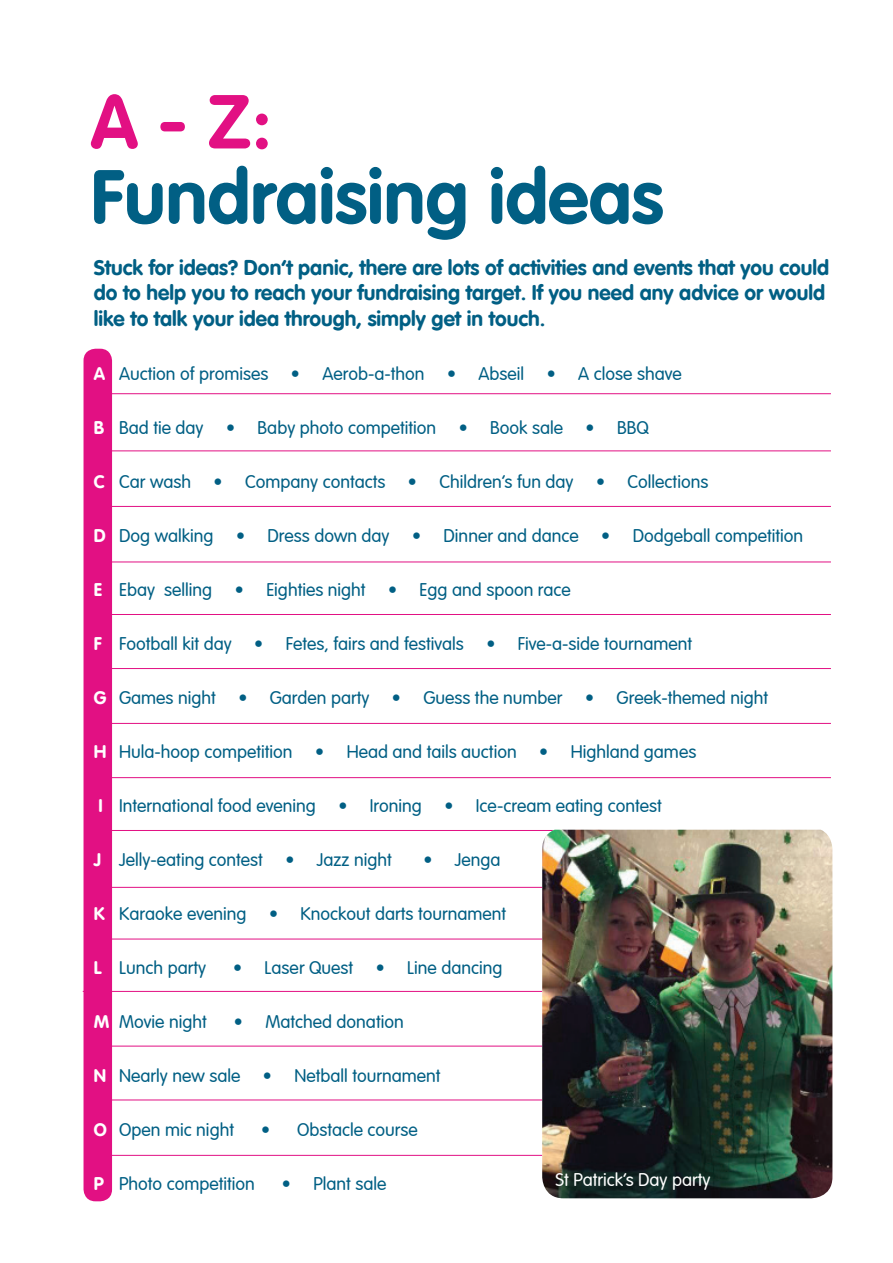
<style>
.page{position:relative;width:893px;height:1263px;background:#fff}
.page>*{position:absolute;margin:0;border:0;box-sizing:border-box;transform-origin:0 0}
.t1{font:700 75px "VAG Rounded LT Com";color:#015f84}
.t2{font:700 75px "VAG Rounded LT Com";color:#e21083}
.t3{font:700 21px/25.5px "VAG Rounded LT Com";color:#015f84}
.t4{font:300 18px "VAG Rounded LT Com";color:#015f84}
.t5{font:300 18px "VAG Rounded LT Com";color:#fff}
.s1{font-weight:700;color:#fff}
</style>
<div class="page">
<div style="left:84px;top:349px;width:28px;height:852px;background:#e21083;border-radius:12px"></div>
<hr style="left:89px;top:393px;width:742px;height:1px;background:#e21083">
<hr style="left:90px;top:450px;width:741px;height:1px;background:#e21083">
<hr style="left:92px;top:506px;width:739px;height:1px;background:#e21083">
<hr style="left:92px;top:562px;width:739px;height:1px;background:#e21083">
<hr style="left:92px;top:614px;width:739px;height:1px;background:#e21083">
<hr style="left:92px;top:668px;width:739px;height:1px;background:#e21083">
<hr style="left:93px;top:723px;width:738px;height:1px;background:#e21083">
<hr style="left:92px;top:777px;width:739px;height:1px;background:#e21083">
<hr style="left:89px;top:830px;width:698px;height:1px;background:#e21083">
<hr style="left:90px;top:887px;width:741px;height:1px;background:#e21083">
<hr style="left:98px;top:939px;width:733px;height:1px;background:#e21083">
<hr style="left:83px;top:991px;width:560px;height:1px;background:#e21083">
<hr style="left:85px;top:1046px;width:560px;height:1px;background:#e21083">
<hr style="left:86px;top:1099px;width:560px;height:1px;background:#e21083">
<hr style="left:86px;top:1155px;width:560px;height:1px;background:#e21083">
<img style="left:542px;top:830px;width:290px;height:368px">
<h1 class="t2" style="left:91px;top:75px;width:183px">A - Z:</h1>
<h1 class="t1" style="left:91px;top:150px;width:574px">Fundraising ideas</h1>
<p class="t3" style="left:94px;top:255px;width:737px">Stuck for ideas? Don’t panic, there are lots of activities and events that you could do to help you to reach your fundraising target. If you need any advice or would like to talk your idea through, simply get in touch.</p>
<p class="t4" style="left:94px;top:363px;width:176px"><span class="s1">A</span> Auction of promises</p>
<p class="t4" style="left:291px;top:363px;width:135px">• Aerob-a-thon</p>
<p class="t4" style="left:447px;top:363px;width:79px">• Abseil</p>
<p class="t4" style="left:547px;top:363px;width:136px">• A close shave</p>
<p class="t4" style="left:94px;top:417px;width:111px"><span class="s1">B</span> Bad tie day</p>
<p class="t4" style="left:226px;top:417px;width:212px">• Baby photo competition</p>
<p class="t4" style="left:459px;top:417px;width:106px">• Book sale</p>
<p class="t4" style="left:586px;top:417px;width:65px">• BBQ</p>
<p class="t4" style="left:94px;top:471px;width:99px"><span class="s1">C</span> Car wash</p>
<p class="t4" style="left:214px;top:471px;width:173px">• Company contacts</p>
<p class="t4" style="left:408px;top:471px;width:167px">• Children’s fun day</p>
<p class="t4" style="left:596px;top:471px;width:114px">• Collections</p>
<p class="t4" style="left:94px;top:525px;width:121px"><span class="s1">D</span> Dog walking</p>
<p class="t4" style="left:236px;top:525px;width:155px">• Dress down day</p>
<p class="t4" style="left:412px;top:525px;width:168px">• Dinner and dance</p>
<p class="t4" style="left:601px;top:525px;width:203px">• Dodgeball competition</p>
<p class="t4" style="left:94px;top:579px;width:152px"><span class="s1">E</span> Ebay selling •</p>
<p class="t4" style="left:266px;top:579px;width:101px">Eighties night</p>
<p class="t4" style="left:388px;top:579px;width:184px">• Egg and spoon race</p>
<p class="t4" style="left:94px;top:633px;width:139px"><span class="s1">F</span> Football kit day</p>
<p class="t4" style="left:254px;top:633px;width:211px">• Fetes, fairs and festivals</p>
<p class="t4" style="left:486px;top:633px;width:207px">• Five-a-side tournament</p>
<p class="t4" style="left:94px;top:687px;width:124px"><span class="s1">G</span> Games night</p>
<p class="t4" style="left:238px;top:687px;width:133px">• Garden party</p>
<p class="t4" style="left:392px;top:687px;width:204px">• Guess the number •</p>
<p class="t4" style="left:617px;top:687px;width:153px">Greek-themed night</p>
<p class="t4" style="left:94px;top:741px;width:200px"><span class="s1">H</span> Hula-hoop competition</p>
<p class="t4" style="left:315px;top:741px;width:203px">• Head and tails auction</p>
<p class="t4" style="left:539px;top:741px;width:159px">• Highland games</p>
<p class="t4" style="left:99px;top:795px;width:219px"><span class="s1">I</span> International food evening</p>
<p class="t4" style="left:338px;top:795px;width:85px">• Ironing</p>
<p class="t4" style="left:444px;top:795px;width:219px">• Ice-cream eating contest</p>
<p class="t4" style="left:94px;top:849px;width:171px"><span class="s1">J</span> Jelly-eating contest</p>
<p class="t4" style="left:285px;top:849px;width:108px">• Jazz night</p>
<p class="t4" style="left:423px;top:849px;width:79px">• Jenga</p>
<p class="t4" style="left:94px;top:903px;width:186px"><span class="s1">K</span> Karaoke evening •</p>
<p class="t4" style="left:301px;top:903px;width:207px">Knockout darts tournament</p>
<p class="t4" style="left:94px;top:957px;width:114px"><span class="s1">L</span> Lunch party</p>
<p class="t4" style="left:233px;top:957px;width:153px">• Laser Quest •</p>
<p class="t4" style="left:407px;top:957px;width:97px">Line dancing</p>
<p class="t4" style="left:94px;top:1011px;width:115px"><span class="s1">M</span> Movie night</p>
<p class="t4" style="left:234px;top:1011px;width:171px">• Matched donation</p>
<p class="t4" style="left:94px;top:1065px;width:148px"><span class="s1">N</span> Nearly new sale</p>
<p class="t4" style="left:263px;top:1065px;width:179px">• Netball tournament</p>
<p class="t4" style="left:94px;top:1119px;width:142px"><span class="s1">O</span> Open mic night</p>
<p class="t4" style="left:261px;top:1119px;width:158px">• Obstacle course</p>
<p class="t4" style="left:94px;top:1173px;width:163px"><span class="s1">P</span> Photo competition</p>
<p class="t4" style="left:282px;top:1173px;width:106px">• Plant sale</p>
<p class="t5" style="left:555px;top:1169px;width:156px">St Patrick’s Day party</p>
</div>
